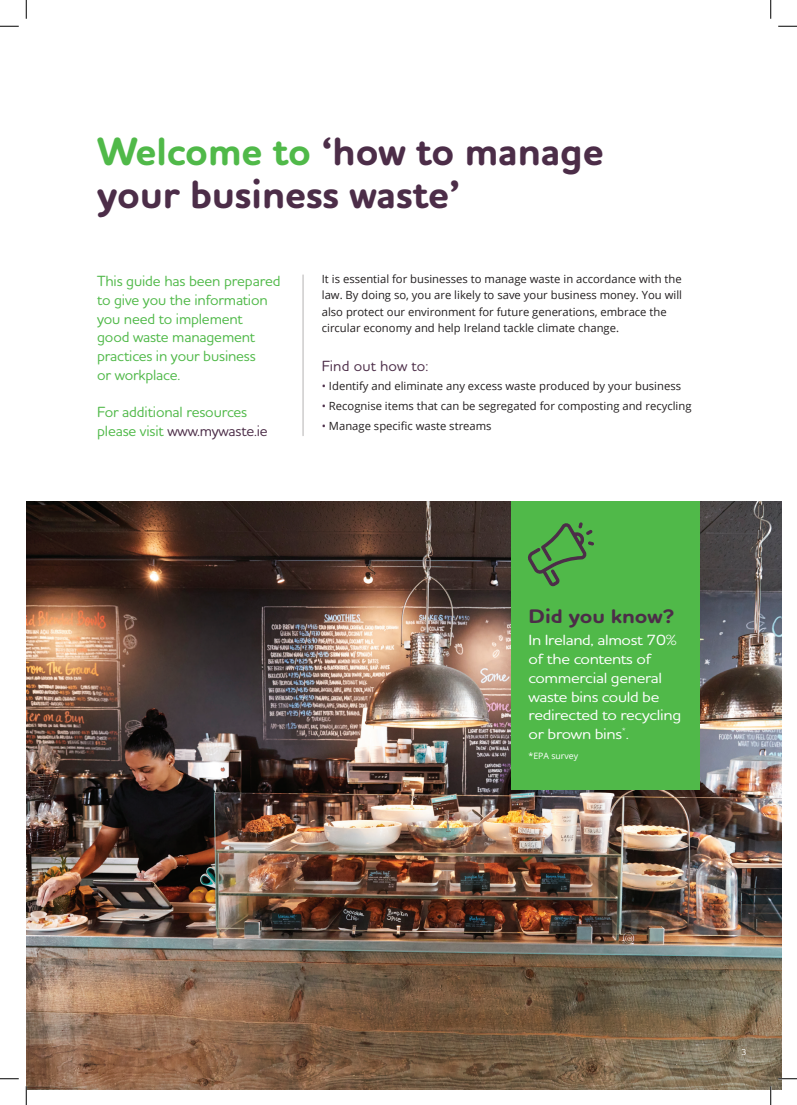
<style>
.page{position:relative;width:797px;height:1105px;background:#fff}
.page>*{position:absolute;margin:0;border:0;box-sizing:border-box;transform-origin:0 0}
.t1{font:700 40px/42.5px "Houschka Rounded";color:#4c2d48}
.t2{font:700 20px "Houschka Rounded";color:#4c2d48;scale:1.11 1}
.t3{font:500 15px/18.8px "Houschka Rounded";letter-spacing:-.01em;color:#50b949}
.t4{font:500 15px/18.8px "Houschka Rounded";letter-spacing:-.02em;color:#fff;scale:1.11 1}
.t5{font:500 15px "Houschka Rounded";letter-spacing:.01em;color:#4c2d48}
.t6{font:11.25px/16.2px "Open Sans";color:#231f20}
.t7{font:8.75px "Open Sans";color:#fff}
.t8{font:500 8.75px "Houschka Rounded";color:#fff;scale:1.11 1}
.s1{color:#50b949}
.s2{color:#4c2d48}
</style>
<div class="page">
<img style="left:26px;top:501px;width:755px;height:588px">
<hr style="left:303px;top:275px;width:1px;height:161px;background:#b4b2b2">
<div style="left:511px;top:501px;width:188px;height:289px;background:#50b949"></div>
<svg style="left:528px;top:522px;width:66px;height:65px"></svg>
<svg style="left:0;top:25px;width:19px;height:2px"></svg>
<svg style="left:778px;top:25px;width:19px;height:2px"></svg>
<svg style="left:0;top:1078px;width:19px;height:1px"></svg>
<svg style="left:778px;top:1078px;width:19px;height:1px"></svg>
<svg style="left:25px;top:0;width:2px;height:19px"></svg>
<svg style="left:25px;top:1086px;width:2px;height:19px"></svg>
<svg style="left:770px;top:0;width:1px;height:19px"></svg>
<svg style="left:770px;top:1086px;width:1px;height:19px"></svg>
<p class="t1" style="left:97px;top:131px;width:508px"><span class="s1">Welcome to</span> ‘how to manage your business waste’</p>
<p class="t3" style="left:97px;top:271px;width:185px">This guide has been prepared to give you the information you need to implement<br>good waste management practices in your business<br>or workplace.</p>
<p class="t3" style="left:97px;top:402px;width:172px">For additional resources please visit <span class="s2">www.mywaste.ie</span></p>
<p class="t6" style="left:322px;top:271px;width:362px">It is essential for businesses to manage waste in accordance with the law. By doing so, you are likely to save your business money. You will also protect our environment for future generations, embrace the circular economy and help Ireland tackle climate change.</p>
<p class="t5" style="left:322px;top:356px;width:108px">Find out how to:</p>
<p class="t6" style="left:322px;top:378px;width:361px"><span class="s2">•</span> Identify and eliminate any excess waste produced by your business</p>
<p class="t6" style="left:322px;top:398px;width:371px"><span class="s2">•</span> Recognise items that can be segregated for composting and recycling</p>
<p class="t6" style="left:322px;top:417px;width:171px"><span class="s2">•</span> Manage specific waste streams</p>
<p class="t2" style="left:528px;top:603px;width:133px">Did you know?</p>
<p class="t4" style="left:528px;top:630px;width:139px">In Ireland, almost 70% of the contents of commercial general waste bins could be redirected to recycling or brown bins<sup>*</sup>.</p>
<p class="t7" style="left:528px;top:750px;width:51px">*EPA survey</p>
<p class="t8" style="left:741px;top:1047px;width:7px">3</p>
</div>
